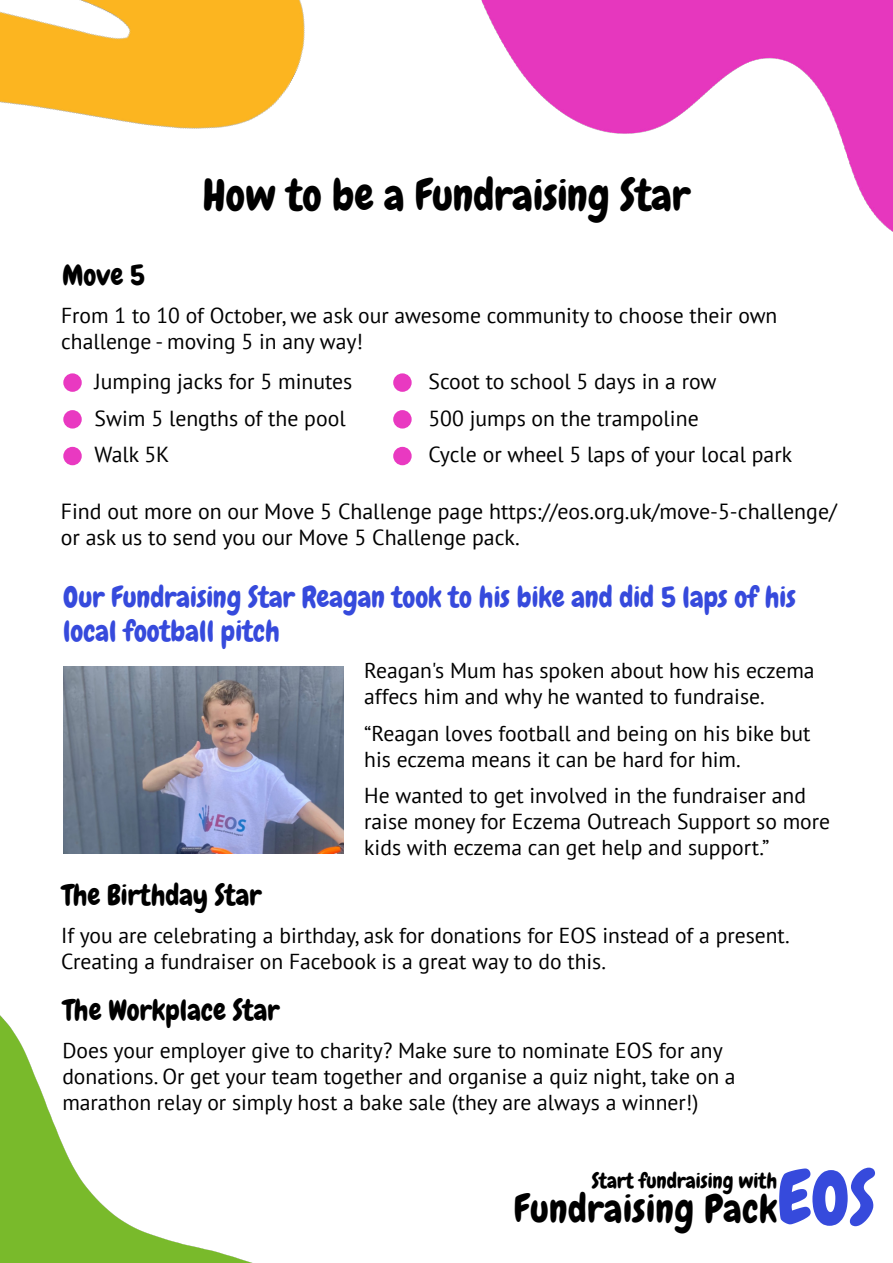
<style>
.page{position:relative;width:893px;height:1263px;background:#fff}
.page>*{position:absolute;margin:0;border:0;box-sizing:border-box;transform-origin:0 0}
.t1{font:73.2px "Chewy";color:#364adc}
.t2{font:43.2px "Chewy";color:#000}
.t3{font:38.7px "Chewy";letter-spacing:.015em;color:#000}
.t4{font:28.8px/34.5px "Chewy";color:#364adc}
.t5{font:28.8px "Chewy";color:#000}
.t6{font:21.9px/26.2px "PT Sans";color:#000}
.t7{font:21.75px/36.9px "PT Sans";color:#000}
.t8{font:21.6px/26px "PT Sans";color:#000}
.t9{font:21.15px "Chewy";color:#000}
</style>
<div class="page">
<img style="left:481px;top:0;width:412px;height:232px">
<img style="left:0;top:0;width:305px;height:129px">
<div style="left:63px;top:373px;width:19px;height:19px;background:#e939c1;border-radius:50%"></div>
<div style="left:63px;top:410px;width:19px;height:19px;background:#e939c1;border-radius:50%"></div>
<div style="left:63px;top:447px;width:19px;height:18px;background:#e939c1;border-radius:50%"></div>
<div style="left:393px;top:373px;width:19px;height:19px;background:#e939c1;border-radius:50%"></div>
<div style="left:393px;top:410px;width:19px;height:19px;background:#e939c1;border-radius:50%"></div>
<div style="left:393px;top:447px;width:19px;height:18px;background:#e939c1;border-radius:50%"></div>
<img style="left:0;top:1015px;width:253px;height:248px">
<img style="left:63px;top:666px;width:281px;height:187px">
<h3 class="t5" style="left:62px;top:257px;width:84px">Move 5</h3>
<h2 class="t2" style="left:203px;top:167px;width:489px">How to be a Fundraising Star</h2>
<p class="t8" style="left:61px;top:302px;width:718px">From 1 to 10 of October, we ask our awesome community to choose their own challenge - moving 5 in any way!</p>
<p class="t7" style="left:95px;top:362px;width:259px">Jumping jacks for 5 minutes<br>Swim 5 lengths of the pool</p>
<p class="t7" style="left:428px;top:362px;width:290px">Scoot to school 5 days in a row<br>500 jumps on the trampoline</p>
<p class="t7" style="left:95px;top:435px;width:76px">Walk 5K</p>
<p class="t7" style="left:428px;top:435px;width:365px">Cycle or wheel 5 laps of your local park</p>
<p class="t6" style="left:61px;top:498px;width:777px">Find out more on our Move 5 Challenge page https://eos.org.uk/move-5-challenge/ or ask us to send you our Move 5 Challenge pack.</p>
<h3 class="t4" style="left:63px;top:580px;width:734px">Our Fundraising Star Reagan took to his bike and did 5 laps of his local football pitch</h3>
<p class="t8" style="left:364px;top:657px;width:452px">Reagan's Mum has spoken about how his eczema affecs him and why he wanted to fundraise.</p>
<h3 class="t5" style="left:62px;top:876px;width:201px">The Birthday Star</h3>
<p class="t8" style="left:364px;top:719px;width:448px">“Reagan loves football and being on his bike but his eczema means it can be hard for him.</p>
<p class="t8" style="left:364px;top:782px;width:467px">He wanted to get involved in the fundraiser and raise money for Eczema Outreach Support so more kids with eczema can get help and support.”</p>
<p class="t8" style="left:61px;top:922px;width:730px">If you are celebrating a birthday, ask for donations for EOS instead of a present.<br>Creating a fundraiser on Facebook is a great way to do this.</p>
<h3 class="t5" style="left:63px;top:992px;width:218px">The Workplace Star</h3>
<p class="t8" style="left:62px;top:1037px;width:675px">Does your employer give to charity? Make sure to nominate EOS for any donations. Or get your team together and organise a quiz night, take on a marathon relay or simply host a bake sale (they are always a winner!)</p>
<p class="t9" style="left:592px;top:1167px;width:187px">Start fundraising with</p>
<h1 class="t1" style="left:777px;top:1152px;width:100px">EOS</h1>
<h3 class="t3" style="left:514px;top:1184px;width:265px">Fundraising Pack</h3>
</div>
